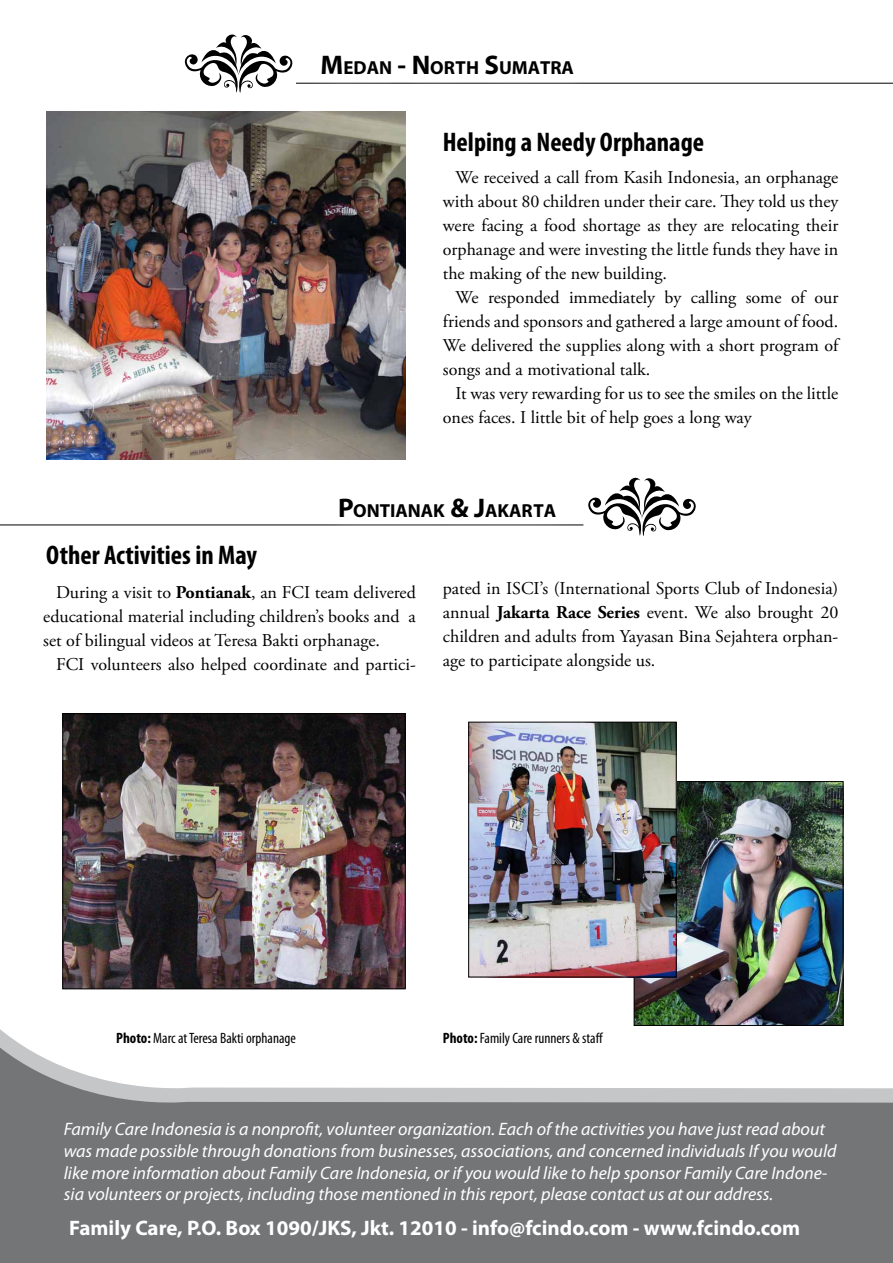
<style>
.page{position:relative;width:893px;height:1263px;background:#fff}
.page>*{position:absolute;margin:0;border:0;box-sizing:border-box;transform-origin:0 0}
.t1{font:700 condensed 27px "Myriad Pro";color:#000}
.t2{font:700 21px "Myriad Pro";color:#fff}
.t3{font:700 18.9px "Myriad Pro";color:#000}
.t4{font:18px/24px "Adobe Garamond Pro";color:#000;text-align:justify}
.t5{font:italic 18px/21.6px "Myriad Pro";color:#fff}
.t6{font:condensed 15px "Myriad Pro";color:#000}
.s1{font-size:27px}
.s2{font-weight:700}
</style>
<div class="page">
<img style="left:46px;top:111px;width:359px;height:348px">
<svg style="left:0;top:1015px;width:893px;height:248px;fill:#737577"></svg>
<hr style="left:296px;top:83px;width:597px;height:1px;background:#000">
<div style="left:301px;top:35px;width:288px;height:57px;background:#fff"></div>
<hr style="left:0;top:525px;width:583px;height:1px;background:#000">
<div style="left:319px;top:478px;width:253px;height:57px;background:#fff"></div>
<svg style="left:588px;top:477px;width:108px;height:59px"></svg>
<svg style="left:184px;top:34px;width:109px;height:59px"></svg>
<img style="left:64px;top:715px;width:340px;height:272px">
<div style="left:62px;top:713px;width:344px;height:276px;border:1px solid #000"></div>
<img style="left:636px;top:783px;width:205px;height:241px">
<div style="left:634px;top:781px;width:209px;height:245px;border:1px solid #000"></div>
<img style="left:470px;top:724px;width:205px;height:251px">
<div style="left:468px;top:722px;width:209px;height:255px;border:1px solid #000"></div>
<p class="t3" style="left:321px;top:55px;width:255px"><span class="s1">M</span>EDAN <span class="s1">- N</span> ORTH <span class="s1">S</span>UMATRA</p>
<h1 class="t1" style="left:443px;top:125px;width:263px">Helping a Needy Orphanage</h1>
<p class="t4" style="left:443px;top:166px;width:397px;text-indent:13px">We received a call from Kasih Indonesia, an orphanage with about 80 children under their care. They told us they were facing a food shortage as they are relocating their orphanage and were investing the little funds they have in the making of the new building.</p>
<p class="t4" style="left:443px;top:286px;width:397px;text-indent:13px">We responded immediately by calling some of our friends and sponsors and gathered a large amount of food.<br>We delivered the supplies along with a short program of songs and a motivational talk.</p>
<p class="t4" style="left:443px;top:382px;width:397px;text-indent:13px">It was very rewarding for us to see the smiles on the little ones faces. I little bit of help goes a long way</p>
<h1 class="t1" style="left:46px;top:538px;width:212px">Other Activities in May</h1>
<p class="t3" style="left:338px;top:498px;width:219px"><span class="s1">P</span>ONTIANAK <span class="s1">&amp; J</span>AKARTA</p>
<p class="t4" style="left:43px;top:581px;width:374px;text-indent:13px">During a visit to <span class="s2">Pontianak</span>, an FCI team delivered educational material including children’s books and a set of bilingual videos at Teresa Bakti orphanage.</p>
<p class="t4" style="left:56px;top:653px;width:361px">FCI volunteers also helped coordinate and partici-</p>
<p class="t4" style="left:443px;top:577px;width:397px">pated in ISCI’s (International Sports Club of Indonesia) annual <span class="s2">Jakarta Race Series</span> event. We also brought 20 children and adults from Yayasan Bina Sejahtera orphan&shy;age to participate alongside us.</p>
<p class="t6" style="left:116px;top:1029px;width:181px"><span class="s2">Photo:</span> Marc at Teresa Bakti orphanage</p>
<p class="t6" style="left:443px;top:1029px;width:162px"><span class="s2">Photo:</span> Family Care runners &amp; staff</p>
<p class="t5" style="left:64px;top:1118px;width:774px">Family Care Indonesia is a nonprofit, volunteer organization. Each of the activities you have just read about was made possible through donations from businesses, associations, and concerned individuals If you would like more information about Family Care Indonesia, or if you would like to help sponsor Family Care Indone&shy;sia volunteers or projects, including those mentioned in this report, please contact us at our address.</p>
<p class="t2" style="left:69px;top:1214px;width:732px">Family Care, P.O. Box 1090/JKS, Jkt. 12010 - info@fcindo.com - www.fcindo.com</p>
</div>
